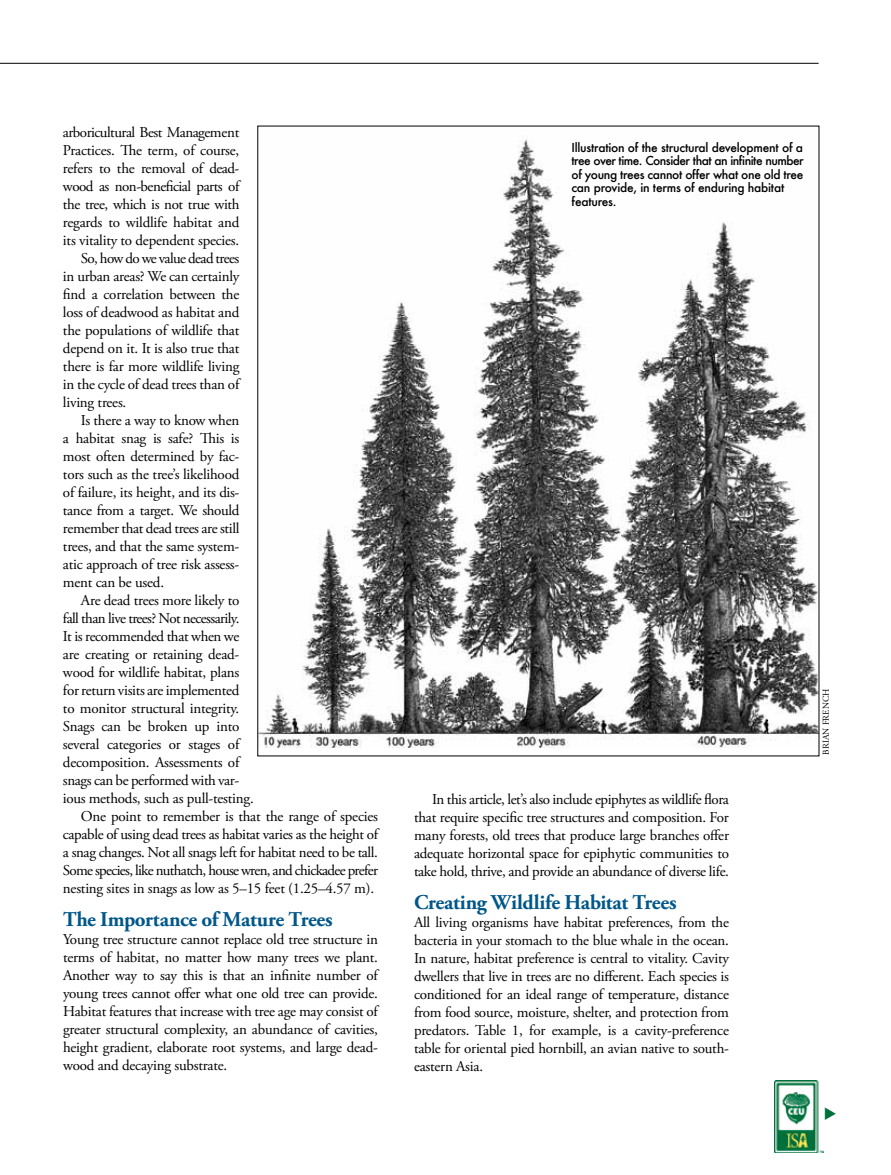
<style>
.page{position:relative;width:891px;height:1175px;background:#fff}
.page>*{position:absolute;margin:0;border:0;box-sizing:border-box;transform-origin:0 0}
.t1{font:700 21px "Adobe Garamond Pro";letter-spacing:-.015em;color:#005789}
.t2{font:15px/18px "Adobe Garamond Pro";letter-spacing:-.015em;color:#000;text-align:justify}
.t3{font:15px "Adobe Garamond Pro";letter-spacing:-.04em;color:#000}
.t4{font:15px "Adobe Garamond Pro";letter-spacing:-.035em;color:#000}
.t5{font:15px "Adobe Garamond Pro";letter-spacing:-.045em;color:#000}
.t6{font:500 12px/13.5px "Futura";letter-spacing:-.025em;color:#000}
.t7{font:9px "Adobe Garamond Pro";letter-spacing:.005em;color:#000}
</style>
<div class="page">
<img style="left:774px;top:1080px;width:49px;height:72px">
<hr style="left:0;top:63px;width:819px;height:1px;background:#000">
<img style="left:259px;top:139px;width:558px;height:608px">
<p class="t4" style="left:63px;top:123px;width:178px">arboricultural Best Management</p>
<p class="t2" style="left:63px;top:142px;width:178px">Practices. The term, of course,</p>
<p class="t2" style="left:63px;top:160px;width:178px">refers to the removal of dead-</p>
<p class="t4" style="left:63px;top:177px;width:178px">wood as non-beneficial parts of</p>
<p class="t2" style="left:63px;top:196px;width:178px">the tree, which is not true with</p>
<p class="t2" style="left:63px;top:214px;width:178px">regards to wildlife habitat and</p>
<p class="t2" style="left:63px;top:232px;width:178px">its vitality to dependent species.</p>
<p class="t3" style="left:81px;top:249px;width:160px">So, how do we value dead trees</p>
<p class="t2" style="left:63px;top:268px;width:178px">in urban areas? We can certainly</p>
<p class="t2" style="left:63px;top:286px;width:178px">find a correlation between the</p>
<p class="t2" style="left:63px;top:304px;width:178px">loss of deadwood as habitat and</p>
<p class="t2" style="left:63px;top:322px;width:178px">the populations of wildlife that</p>
<p class="t2" style="left:63px;top:340px;width:178px">depend on it. It is also true that</p>
<p class="t2" style="left:63px;top:358px;width:178px">there is far more wildlife living</p>
<p class="t2" style="left:63px;top:376px;width:178px">in the cycle of dead trees than of</p>
<p class="t2" style="left:63px;top:394px;width:65px">living trees.</p>
<p class="t2" style="left:81px;top:412px;width:160px">Is there a way to know when</p>
<p class="t2" style="left:63px;top:430px;width:178px">a habitat snag is safe? This is</p>
<p class="t2" style="left:63px;top:448px;width:178px">most often determined by fac-</p>
<p class="t2" style="left:63px;top:466px;width:178px">tors such as the tree’s likelihood</p>
<p class="t2" style="left:63px;top:484px;width:178px">of failure, its height, and its dis-</p>
<p class="t2" style="left:63px;top:502px;width:178px">tance from a target. We should</p>
<p class="t2" style="left:63px;top:520px;width:178px">remember that dead trees are still</p>
<p class="t2" style="left:63px;top:538px;width:178px">trees, and that the same system-</p>
<p class="t2" style="left:63px;top:556px;width:178px">atic approach of tree risk assess-</p>
<p class="t2" style="left:63px;top:574px;width:103px">ment can be used.</p>
<p class="t2" style="left:81px;top:592px;width:160px">Are dead trees more likely to</p>
<p class="t3" style="left:63px;top:609px;width:178px">fall than live trees? Not necessarily.</p>
<p class="t2" style="left:63px;top:628px;width:178px">It is recommended that when we</p>
<p class="t2" style="left:63px;top:646px;width:178px">are creating or retaining dead-</p>
<p class="t2" style="left:63px;top:664px;width:178px">wood for wildlife habitat, plans</p>
<p class="t2" style="left:63px;top:682px;width:178px">for return visits are implemented</p>
<p class="t2" style="left:63px;top:700px;width:178px">to monitor structural integrity.</p>
<p class="t2" style="left:63px;top:718px;width:178px">Snags can be broken up into</p>
<p class="t2" style="left:63px;top:736px;width:178px">several categories or stages of</p>
<p class="t2" style="left:63px;top:754px;width:178px">decomposition. Assessments of</p>
<p class="t2" style="left:63px;top:772px;width:178px">snags can be performed with var-</p>
<p class="t2" style="left:63px;top:790px;width:192px">ious methods, such as pull-testing.</p>
<p class="t2" style="left:81px;top:808px;width:298px">One point to remember is that the range of species</p>
<p class="t2" style="left:63px;top:826px;width:317px">capable of using dead trees as habitat varies as the height of</p>
<p class="t2" style="left:63px;top:844px;width:317px">a snag changes. Not all snags left for habitat need to be tall.</p>
<p class="t5" style="left:63px;top:861px;width:316px">Some species, like nuthatch, house wren, and chickadee prefer</p>
<p class="t2" style="left:63px;top:880px;width:313px">nesting sites in snags as low as 5–15 feet (1.25–4.57 m).</p>
<h1 class="t1" style="left:63px;top:907px;width:271px">The Importance of Mature Trees</h1>
<p class="t2" style="left:63px;top:931px;width:317px">Young tree structure cannot replace old tree structure in terms of habitat, no matter how many trees we plant.<br>Another way to say this is that an infinite number of young trees cannot offer what one old tree can provide.<br>Habitat features that increase with tree age may consist of greater structural complexity, an abundance of cavities, height gradient, elaborate root systems, and large dead&shy;wood and decaying substrate.</p>
<p class="t6" style="left:572px;top:140px;width:234px">Illustration of the structural development of a tree over time. Consider that an infinite number of young trees cannot offer what one old tree can provide, in terms of enduring habitat features.</p>
<p class="t2" style="left:414px;top:790px;width:317px;text-indent:18px">In this article, let’s also include epiphytes as wildlife flora that require specific tree structures and composition. For many forests, old trees that produce large branches offer adequate horizontal space for epiphytic communities to take hold, thrive, and provide an abundance of diverse life.</p>
<h1 class="t1" style="left:414px;top:889px;width:264px">Creating Wildlife Habitat Trees</h1>
<p class="t2" style="left:414px;top:913px;width:317px">All living organisms have habitat preferences, from the bacteria in your stomach to the blue whale in the ocean.<br>In nature, habitat preference is central to vitality. Cavity dwellers that live in trees are no different. Each species is conditioned for an ideal range of temperature, distance from food source, moisture, shelter, and protection from predators. Table 1, for example, is a cavity-preference table for oriental pied hornbill, an avian native to south&shy;eastern Asia.</p>
<p class="t7" style="left:821px;top:754px;width:67px;rotate:-90deg">BRIAN FRENCH</p>
</div>
